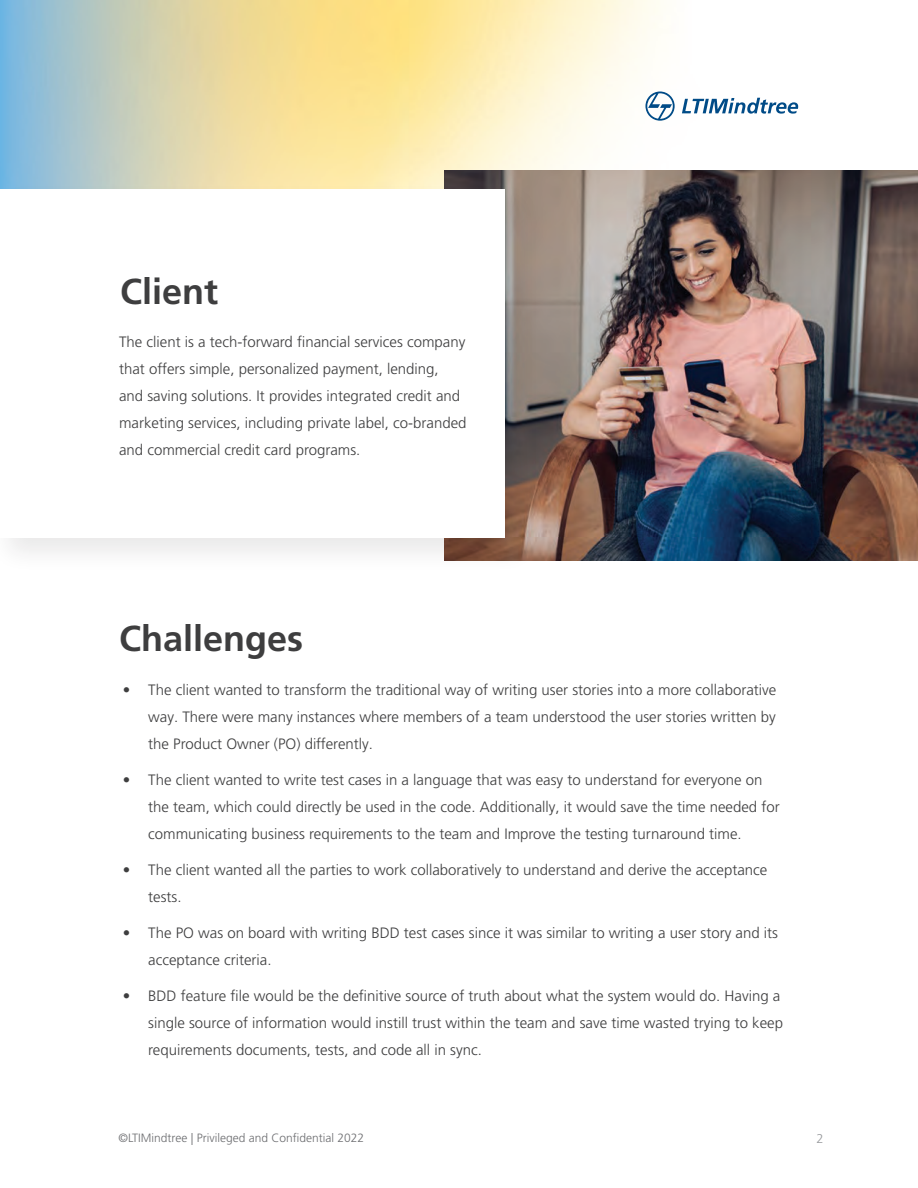
<style>
.page{position:relative;width:918px;height:1188px;background:#fff}
.page>*{position:absolute;margin:0;border:0;box-sizing:border-box;transform-origin:0 0}
.t1{font:700 36px "Frutiger LT Pro";color:#3e3e3f}
.t2{font:300 15px/27px "Frutiger LT Pro";color:#3e3e3f}
.t3{font:300 12.75px "Frutiger LT Pro";color:#97999c}
.t4{font:300 12px "Frutiger LT Pro";color:#6c6d70}
</style>
<div class="page">
<img style="left:0;top:0;width:918px;height:561px">
<img style="left:444px;top:170px;width:474px;height:390px">
<div style="left:0;top:181px;width:542px;height:394px;background:#231f20;opacity:.1"></div>
<div style="left:0;top:190px;width:504px;height:348px;background:#fff"></div>
<svg style="left:645px;top:92px;width:30px;height:29px"></svg>
<svg style="left:682px;top:98px;width:116px;height:16px"></svg>
<h1 class="t1" style="left:120px;top:270px;width:100px">Client</h1>
<p class="t2" style="left:119px;top:328px;width:349px">The client is a tech-forward financial services company that offers simple, personalized payment, lending, and saving solutions. It provides integrated credit and marketing services, including private label, co-branded and commercial credit card programs.</p>
<h1 class="t1" style="left:119px;top:617px;width:186px">Challenges</h1>
<p class="t2" style="left:148px;top:677px;width:630px;text-align:justify;text-indent:-26px">• The client wanted to transform the traditional way of writing user stories into a more collaborative way. There were many instances where members of a team understood the user stories written by the Product Owner (PO) differently.</p>
<p class="t2" style="left:148px;top:767px;width:633px;text-indent:-26px">• The client wanted to write test cases in a language that was easy to understand for everyone on the team, which could directly be used in the code. Additionally, it would save the time needed for communicating business requirements to the team and Improve the testing turnaround time.</p>
<p class="t2" style="left:148px;top:857px;width:621px;text-indent:-26px">• The client wanted all the parties to work collaboratively to understand and derive the acceptance tests.</p>
<p class="t2" style="left:148px;top:920px;width:631px;text-indent:-26px">• The PO was on board with writing BDD test cases since it was similar to writing a user story and its acceptance criteria.</p>
<p class="t2" style="left:148px;top:983px;width:636px;text-indent:-26px">• BDD feature file would be the definitive source of truth about what the system would do. Having a single source of information would instill trust within the team and save time wasted trying to keep requirements documents, tests, and code all in sync.</p>
<p class="t4" style="left:118px;top:1131px;width:247px">©LTIMindtree | Privileged and Confidential 2022</p>
<p class="t3" style="left:816px;top:1131px;width:9px">2</p>
</div>
